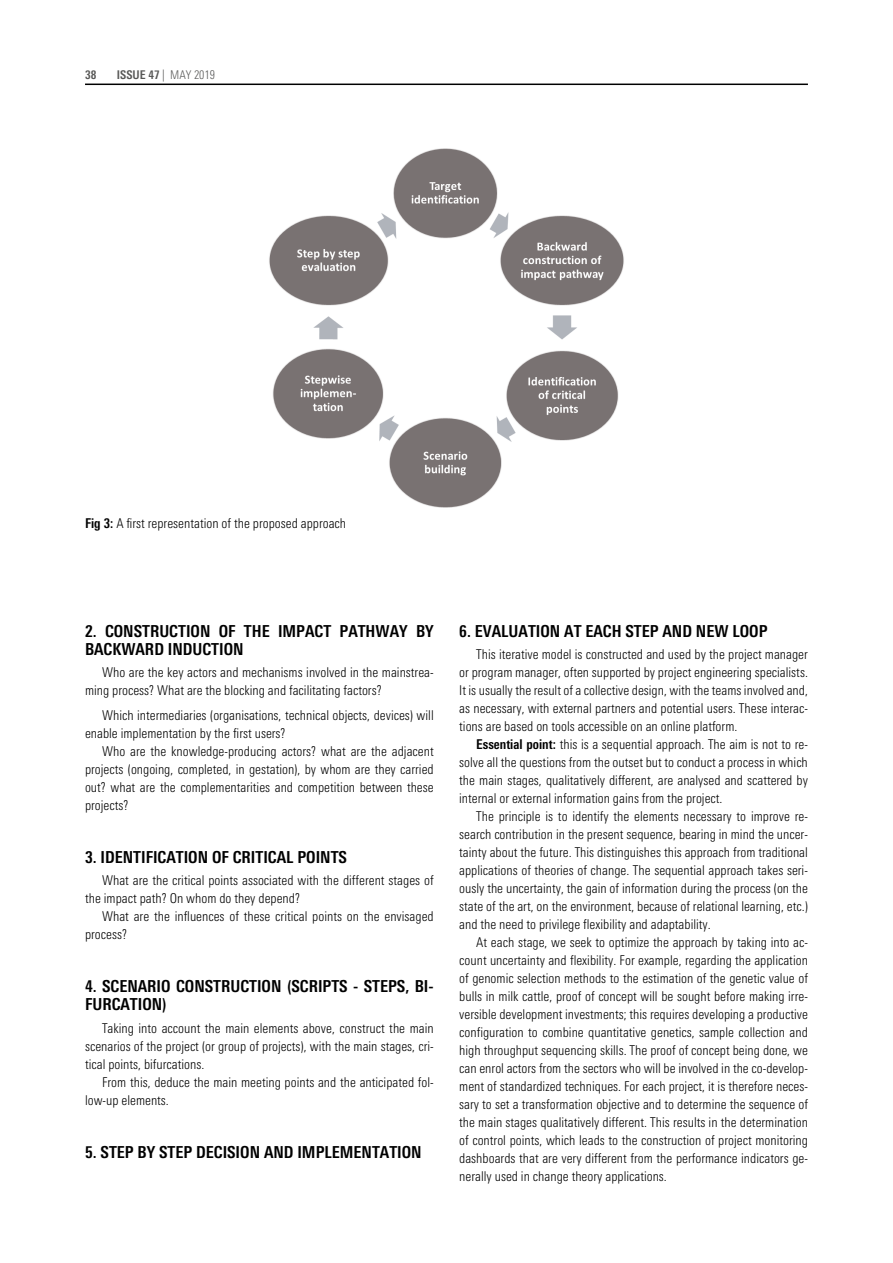
<style>
.page{position:relative;width:893px;height:1263px;background:#fff}
.page>*{position:absolute;margin:0;border:0;box-sizing:border-box;transform-origin:0 0}
.t1{font:700 condensed 16.5px/18px "Linotype Univers";color:#000}
.t2{font:300 condensed 13.5px/18px "Linotype Univers";color:#000;text-align:justify}
.t3{font:300 condensed 12px "Linotype Univers";color:#575756}
.t4{font:700 condensed 12px "Linotype Univers";color:#575756}
.s1{font-weight:700}
</style>
<div class="page">
<hr style="left:85px;top:84px;width:723px;height:1px;background:#000">
<img style="left:269px;top:149px;width:355px;height:359px">
<p class="t4" style="left:85px;top:67px;width:13px">38</p>
<p class="t3" style="left:117px;top:68px;width:100px"><span class="s1">ISSUE 47</span> | MAY 2019</p>
<p class="t2" style="left:85px;top:514px;width:263px"><span class="s1">FIG 3:</span> A first representation of the proposed approach</p>
<p class="t1" style="left:85px;top:621px;width:350px">2. CONSTRUCTION OF THE IMPACT PATHWAY BY<br>BACKWARD INDUCTION</p>
<p class="t2" style="left:85px;top:663px;width:350px;text-indent:17px">Who are the key actors and mechanisms involved in the mainstrea&shy;ming process? What are the blocking and facilitating factors?</p>
<p class="t2" style="left:85px;top:706px;width:350px;text-indent:17px">Which intermediaries (organisations, technical objects, devices) will enable implementation by the first users?</p>
<p class="t2" style="left:85px;top:742px;width:350px;text-indent:17px">Who are the knowledge-producing actors? what are the adjacent projects (ongoing, completed, in gestation), by whom are they carried out? what are the complementarities and competition between these projects?</p>
<p class="t1" style="left:85px;top:848px;width:255px">3. IDENTIFICATION OF CRITICAL POINTS</p>
<p class="t2" style="left:85px;top:871px;width:350px;text-indent:17px">What are the critical points associated with the different stages of the impact path? On whom do they depend?</p>
<p class="t2" style="left:85px;top:907px;width:350px;text-indent:17px">What are the influences of these critical points on the envisaged process?</p>
<p class="t1" style="left:85px;top:977px;width:350px">4. SCENARIO CONSTRUCTION (SCRIPTS - STEPS, BI-<br>FURCATION)</p>
<p class="t2" style="left:85px;top:1019px;width:350px;text-indent:17px">Taking into account the main elements above, construct the main scenarios of the project (or group of projects), with the main stages, cri&shy;tical points, bifurcations.</p>
<p class="t2" style="left:85px;top:1073px;width:350px;text-indent:17px">From this, deduce the main meeting points and the anticipated fol&shy;low-up elements.</p>
<p class="t1" style="left:85px;top:1143px;width:338px">5. STEP BY STEP DECISION AND IMPLEMENTATION</p>
<p class="t1" style="left:459px;top:621px;width:310px">6. EVALUATION AT EACH STEP AND NEW LOOP</p>
<p class="t2" style="left:459px;top:645px;width:350px;text-indent:17px">This iterative model is constructed and used by the project manager or program manager, often supported by project engineering specialists.<br>It is usually the result of a collective design, with the teams involved and, as necessary, with external partners and potential users. These interac&shy;tions are based on tools accessible on an online platform.</p>
<p class="t2" style="left:459px;top:735px;width:350px;text-indent:17px"><span class="s1">ESSENTIAL POINT:</span> this is a sequential approach. The aim is not to re&shy;solve all the questions from the outset but to conduct a process in which the main stages, qualitatively different, are analysed and scattered by internal or external information gains from the project.</p>
<p class="t2" style="left:459px;top:807px;width:350px;text-indent:17px">The principle is to identify the elements necessary to improve re&shy;search contribution in the present sequence, bearing in mind the uncer&shy;tainty about the future. This distinguishes this approach from traditional applications of theories of change. The sequential approach takes seri&shy;ously the uncertainty, the gain of information during the process (on the state of the art, on the environment, because of relational learning, etc.) and the need to privilege flexibility and adaptability.</p>
<p class="t2" style="left:459px;top:933px;width:350px;text-indent:17px">At each stage, we seek to optimize the approach by taking into ac&shy;count uncertainty and flexibility. For example, regarding the application of genomic selection methods to the estimation of the genetic value of bulls in milk cattle, proof of concept will be sought before making irre&shy;versible development investments; this requires developing a productive configuration to combine quantitative genetics, sample collection and high throughput sequencing skills. The proof of concept being done, we can enrol actors from the sectors who will be involved in the co-develop&shy;ment of standardized techniques. For each project, it is therefore neces&shy;sary to set a transformation objective and to determine the sequence of the main stages qualitatively different. This results in the determination of control points, which leads to the construction of project monitoring dashboards that are very different from the performance indicators ge&shy;nerally used in change theory applications.</p>
</div>
